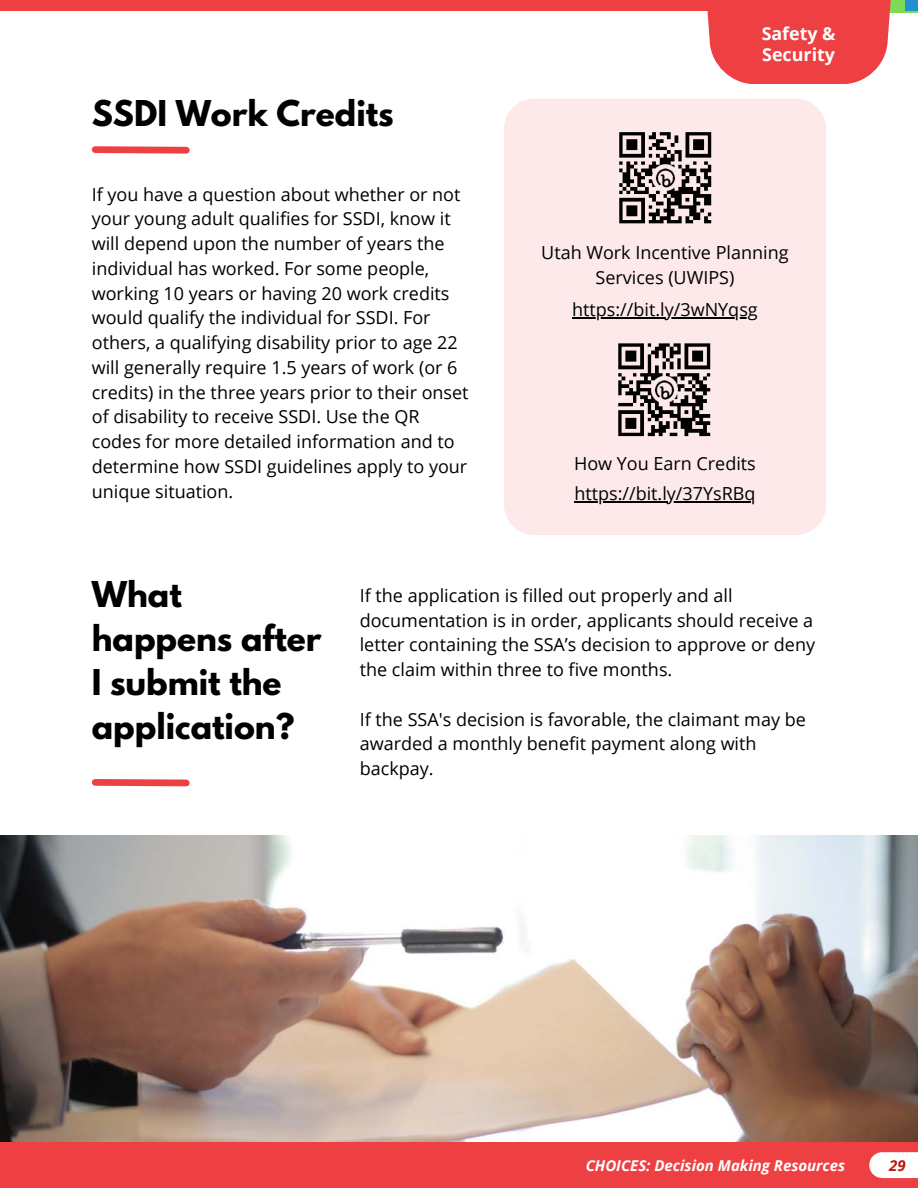
<style>
.page{position:relative;width:918px;height:1188px;background:#fff}
.page>*{position:absolute;margin:0;border:0;box-sizing:border-box;transform-origin:0 0}
.t1{font:700 31.5px/43.8px "League Spartan";color:#000}
.t2{font:18px/24.8px "Open Sans";color:#000}
.t3{font:700 17.85px/21.3px "Open Sans";color:#fff}
.t4{font:italic 700 15px "Open Sans";color:#fff}
.t5{font:italic 700 15px "Open Sans";color:#bf170c}
</style>
<div class="page">
<img style="left:0;top:836px;width:918px;height:306px">
<div style="left:0;top:1142px;width:918px;height:46px;background:#ee4042"></div>
<div style="left:882px;top:1152px;width:36px;height:26px;background:#fff"></div>
<div style="left:0;top:0;width:918px;height:11px;background:#ee4042"></div>
<div style="left:891px;top:0;width:27px;height:13px;background:#7ed957"></div>
<div style="left:906px;top:0;width:12px;height:11px;background:#2390cf"></div>
<div style="left:702px;top:0;width:193px;height:84px;background:#ee4042"></div>
<svg style="left:91px;top:146px;width:99px;height:8px"></svg>
<svg style="left:91px;top:779px;width:99px;height:8px"></svg>
<div style="left:504px;top:99px;width:322px;height:436px;background:#fde9e9;border-radius:30px"></div>
<img style="left:618px;top:343px;width:93px;height:94px">
<img style="left:619px;top:132px;width:93px;height:92px">
<hr style="left:574px;top:501px;width:182px;height:1px;background:#000">
<hr style="left:572px;top:317px;width:186px;height:1px;background:#000">
<h1 class="t1" style="left:92px;top:95px;width:304px">SSDI Work Credits</h1>
<p class="t2" style="left:92px;top:181px;width:378px">If you have a question about whether or not your young adult qualifies for SSDI, know it will depend upon the number of years the individual has worked. For some people, working 10 years or having 20 work credits would qualify the individual for SSDI. For others, a qualifying disability prior to age 22 will generally require 1.5 years of work (or 6 credits) in the three years prior to their onset of disability to receive SSDI. Use the QR codes for more detailed information and to determine how SSDI guidelines apply to your unique situation.</p>
<p class="t3" style="left:762px;top:22px;width:75px">Safety &amp;<br>Security</p>
<p class="t2" style="left:541px;top:239px;width:249px;text-align:center">Utah Work Incentive Planning<br>Services (UWIPS)</p>
<p class="t2" style="left:572px;top:297px;width:187px">https://bit.ly/3wNYqsg</p>
<p class="t2" style="left:574px;top:451px;width:183px">How You Earn Credits</p>
<p class="t2" style="left:574px;top:481px;width:183px">https://bit.ly/37YsRBq</p>
<h1 class="t1" style="left:92px;top:577px;width:231px">What happens after<br>I submit the application?</h1>
<p class="t2" style="left:360px;top:583px;width:457px">If the application is filled out properly and all documentation is in order, applicants should receive a letter containing the SSA’s decision to approve or deny the claim within three to five months.</p>
<p class="t2" style="left:360px;top:706px;width:448px">If the SSA's decision is favorable, the claimant may be awarded a monthly benefit payment along with backpay.</p>
<p class="t4" style="left:586px;top:1155px;width:261px">CHOICES: Decision Making Resources</p>
<p class="t5" style="left:889px;top:1155px;width:18px">29</p>
</div>
